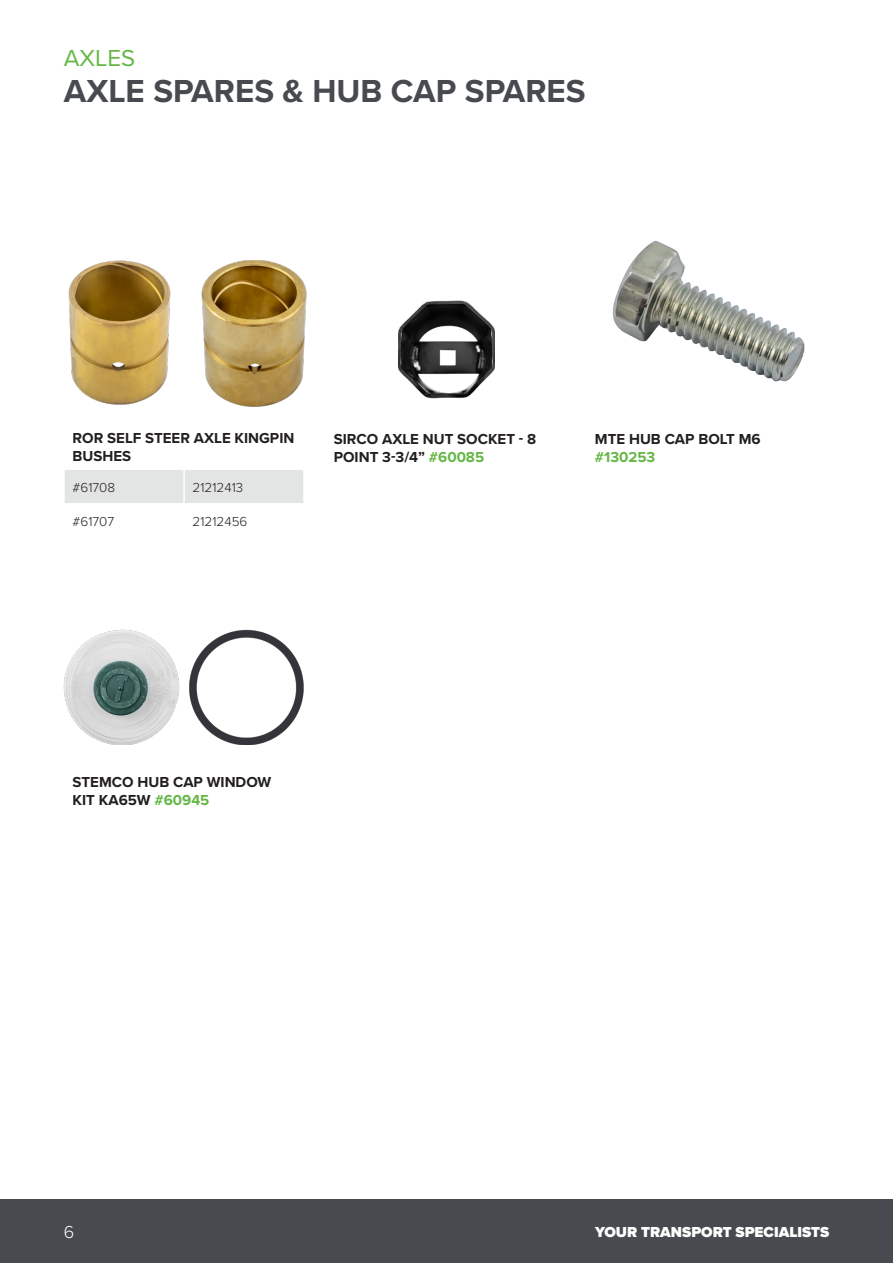
<style>
.page{position:relative;width:893px;height:1263px;background:#fff}
.page>*{position:absolute;margin:0;border:0;box-sizing:border-box;transform-origin:0 0}
._2__Product_Heading{font:700 33px "Proxima Nova";color:#474b4f}
._1__Series_Heading{font:24px "Proxima Nova";color:#65b746}
.t1{font:300 18px "Proxima Nova";color:#fff}
.First_Heading{font:700 15px/18px "Proxima Nova";color:#231f20}
.t2{font:900 15px "Proxima Nova";color:#fff}
.Table_Body{font:300 13.5px "Proxima Nova";color:#231f20}
.Subheading{font:300 13.5px "Proxima Nova";color:#231f20}
.s1{color:#65b746}
</style>
<div class="page">
<div style="left:0;top:1199px;width:893px;height:64px;background:#474b4f"></div>
<img style="left:398px;top:300px;width:97px;height:99px">
<img style="left:68px;top:260px;width:103px;height:145px">
<img style="left:201px;top:260px;width:106px;height:147px">
<div style="left:65px;top:470px;width:238px;height:33px;background:#e3e4e4"></div>
<hr style="left:183px;top:470px;width:2px;height:33px;background:#fff">
<img style="left:612px;top:240px;width:193px;height:142px">
<img style="left:64px;top:629px;width:240px;height:116px">
<p class="_1__Series_Heading" style="left:64px;top:40px;width:73px">AXLES</p>
<p class="_2__Product_Heading" style="left:64px;top:66px;width:523px">AXLE SPARES &amp; HUB CAP SPARES</p>
<p class="First_Heading" style="left:73px;top:429px;width:223px">ROR SELF STEER AXLE KINGPIN<br>BUSHES</p>
<p class="Subheading" style="left:73px;top:477px;width:44px">#61708</p>
<p class="Table_Body" style="left:193px;top:477px;width:52px">21212413</p>
<p class="Subheading" style="left:73px;top:511px;width:43px">#61707</p>
<p class="Table_Body" style="left:193px;top:511px;width:56px">21212456</p>
<p class="First_Heading" style="left:334px;top:429px;width:204px">SIRCO AXLE NUT SOCKET - 8<br>POINT 3-3/4” <span class="s1">#60085</span></p>
<p class="First_Heading" style="left:595px;top:429px;width:167px">MTE HUB CAP BOLT M6 <span class="s1">#130253</span></p>
<p class="First_Heading" style="left:73px;top:772px;width:200px">STEMCO HUB CAP WINDOW<br>KIT KA65W <span class="s1">#60945</span></p>
<p class="t1" style="left:64px;top:1219px;width:12px">6</p>
<p class="t2" style="left:595px;top:1221px;width:236px">YOUR TRANSPORT SPECIALISTS</p>
</div>
